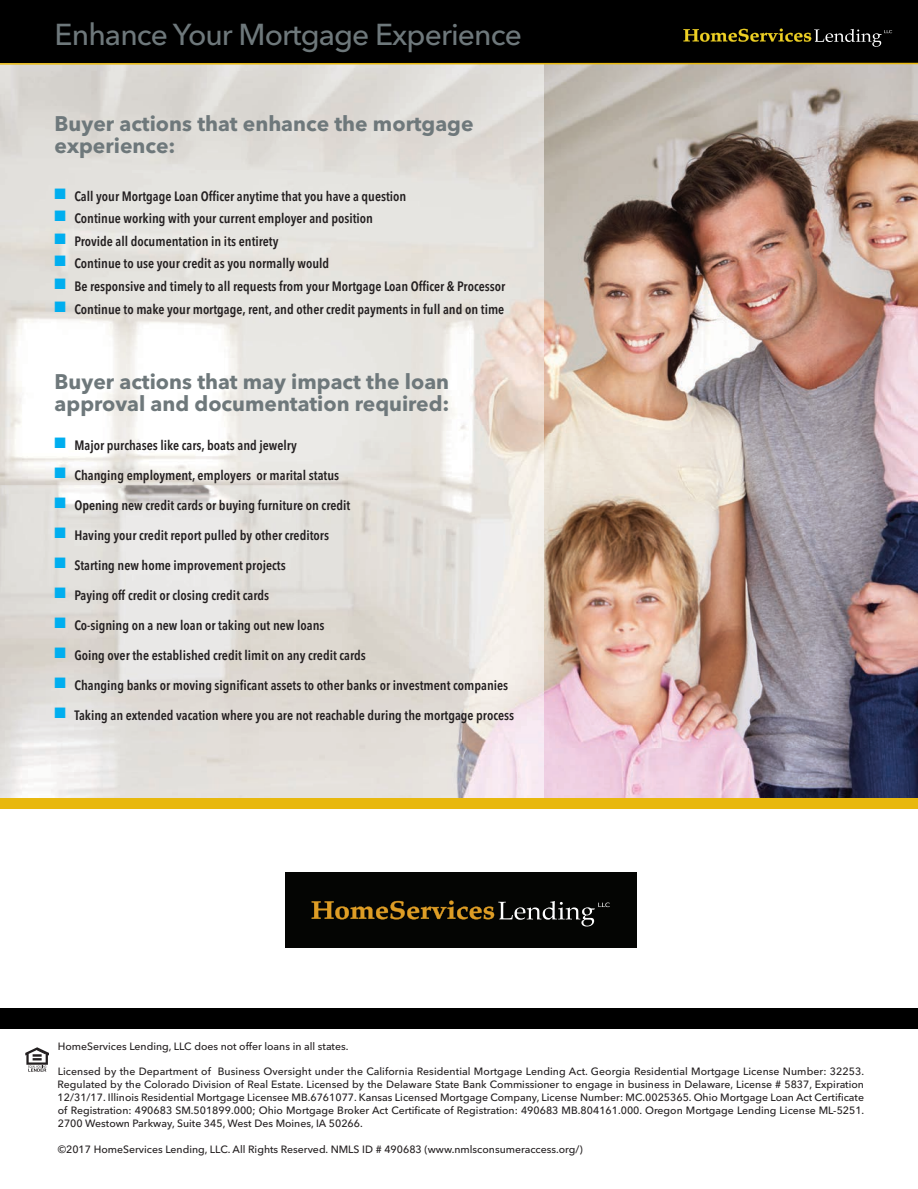
<style>
.page{position:relative;width:918px;height:1189px;background:#fff}
.page>*{position:absolute;margin:0;border:0;box-sizing:border-box;transform-origin:0 0}
.t1{font:500 30px "Avenir Next";letter-spacing:-.03em;color:#6e787b}
.t2{font:700 21px/22.5px "Avenir Next";color:#6e787b}
.t3{font:600 13.5px "Avenir Next Condensed";color:#231f20}
.t4{font:500 10.5px/12.9px "Avenir Next";color:#231f20;text-align:justify}
.s1{color:#00aeef}
</style>
<div class="page">
<img style="left:543px;top:747px;width:375px;height:51px">
<img style="left:543px;top:65px;width:375px;height:682px">
<div style="left:0;top:0;width:918px;height:64px;background:#000"></div>
<svg style="left:683px;top:29px;width:209px;height:18px"></svg>
<div style="left:0;top:798px;width:918px;height:10px;background:#e8b80e"></div>
<hr style="left:0;top:63px;width:918px;height:2px;background:#e8b80e">
<svg style="left:25px;top:1047px;width:24px;height:24px"></svg>
<div style="left:0;top:1007px;width:918px;height:21px;background:#000"></div>
<div style="left:285px;top:871px;width:351px;height:76px;background:#040503"></div>
<svg style="left:312px;top:900px;width:298px;height:26px"></svg>
<h1 class="t1" style="left:55px;top:9px;width:469px">Enhance Your Mortgage Experience</h1>
<h2 class="t2" style="left:55px;top:112px;width:420px">Buyer actions that enhance the mortgage experience:</h2>
<p class="t3" style="left:55px;top:184px;width:353px"><span class="s1">■</span> Call your Mortgage Loan Officer anytime that you have a question</p>
<p class="t3" style="left:55px;top:207px;width:320px"><span class="s1">■</span> Continue working with your current employer and position</p>
<p class="t3" style="left:55px;top:229px;width:225px"><span class="s1">■</span> Provide all documentation in its entirety</p>
<p class="t3" style="left:55px;top:252px;width:276px"><span class="s1">■</span> Continue to use your credit as you normally would</p>
<p class="t3" style="left:55px;top:274px;width:452px"><span class="s1">■</span> Be responsive and timely to all requests from your Mortgage Loan Officer &amp; Processor</p>
<p class="t3" style="left:55px;top:297px;width:451px"><span class="s1">■</span> Continue to make your mortgage, rent, and other credit payments in full and on time</p>
<h2 class="t2" style="left:55px;top:370px;width:396px">Buyer actions that may impact the loan approval and documentation required:</h2>
<p class="t3" style="left:55px;top:433px;width:244px"><span class="s1">■</span> Major purchases like cars, boats and jewelry</p>
<p class="t3" style="left:55px;top:463px;width:286px"><span class="s1">■</span> Changing employment, employers or marital status</p>
<p class="t3" style="left:55px;top:493px;width:297px"><span class="s1">■</span> Opening new credit cards or buying furniture on credit</p>
<p class="t3" style="left:55px;top:523px;width:276px"><span class="s1">■</span> Having your credit report pulled by other creditors</p>
<p class="t3" style="left:55px;top:553px;width:233px"><span class="s1">■</span> Starting new home improvement projects</p>
<p class="t3" style="left:55px;top:583px;width:216px"><span class="s1">■</span> Paying off credit or closing credit cards</p>
<p class="t3" style="left:55px;top:613px;width:271px"><span class="s1">■</span> Co-signing on a new loan or taking out new loans</p>
<p class="t3" style="left:55px;top:643px;width:313px"><span class="s1">■</span> Going over the established credit limit on any credit cards</p>
<p class="t3" style="left:55px;top:673px;width:455px"><span class="s1">■</span> Changing banks or moving significant assets to other banks or investment companies</p>
<p class="t3" style="left:55px;top:703px;width:461px"><span class="s1">■</span> Taking an extended vacation where you are not reachable during the mortgage process</p>
<p class="t4" style="left:58px;top:1039px;width:292px">HomeServices Lending, LLC does not offer loans in all states.</p>
<p class="t4" style="left:58px;top:1064px;width:808px">Licensed by the Department of Business Oversight under the California Residential Mortgage Lending Act. Georgia Residential Mortgage License Number: 32253.<br>Regulated by the Colorado Division of Real Estate. Licensed by the Delaware State Bank Commissioner to engage in business in Delaware, License # 5837, Expiration 12/31/17. Illinois Residential Mortgage Licensee MB.6761077. Kansas Licensed Mortgage Company, License Number: MC.0025365. Ohio Mortgage Loan Act Certificate of Registration: 490683 SM.501899.000; Ohio Mortgage Broker Act Certificate of Registration: 490683 MB.804161.000. Oregon Mortgage Lending License ML-5251.<br>2700 Westown Parkway, Suite 345, West Des Moines, IA 50266.</p>
<p class="t4" style="left:58px;top:1142px;width:527px">©2017 HomeServices Lending, LLC. All Rights Reserved. NMLS ID # 490683 (www.nmlsconsumeraccess.org/)</p>
</div>
